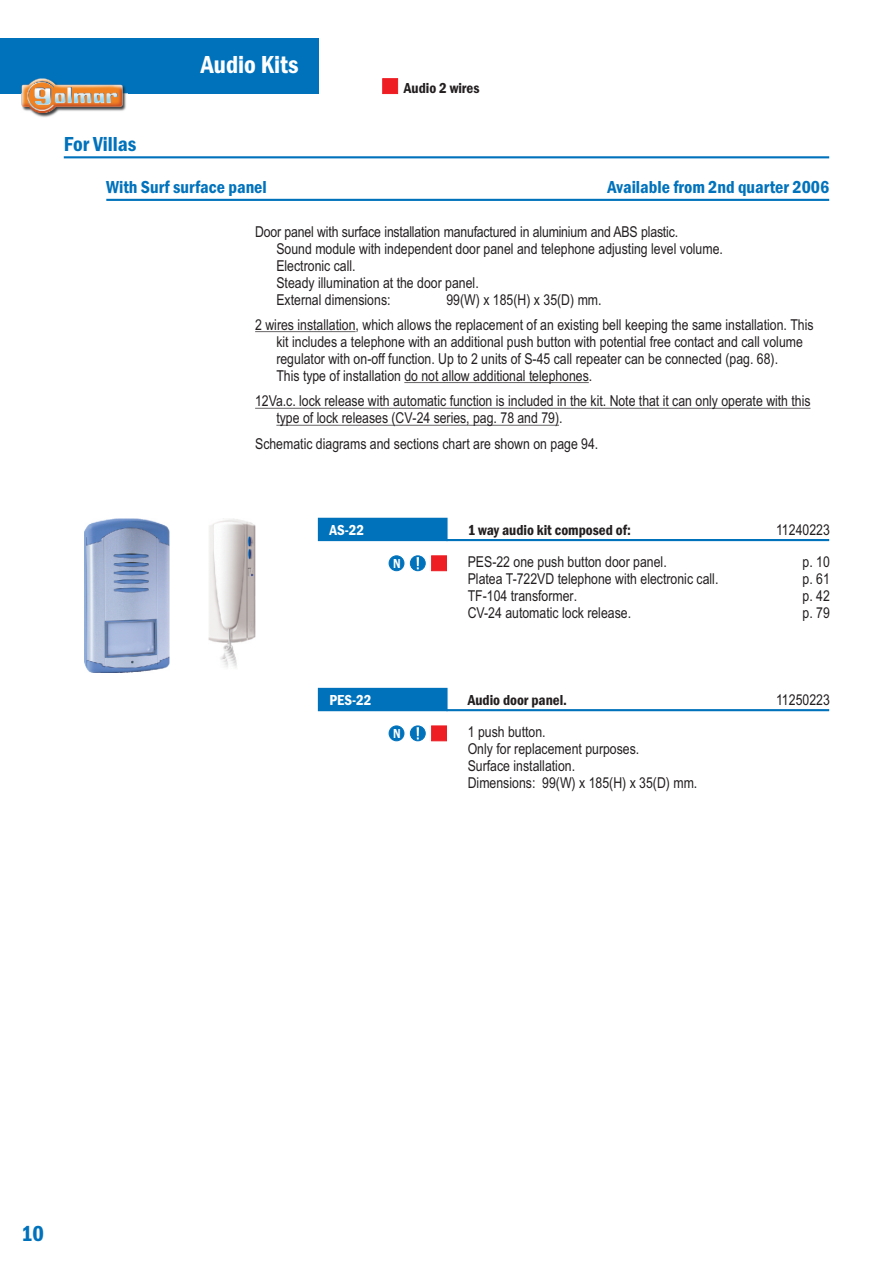
<style>
.page{position:relative;width:893px;height:1263px;background:#fff}
.page>*{position:absolute;margin:0;border:0;box-sizing:border-box;transform-origin:0 0}
.t1{font:600 condensed 25.5px "Franklin Gothic";color:#fff}
.t2{font:600 condensed 22.5px "Franklin Gothic";color:#0072bc}
.t3{font:600 condensed 21px "Franklin Gothic";color:#0072bc}
.t4{font:600 condensed 18px "Franklin Gothic";color:#0072bc}
.t5{font:15px/17px "Arial Narrow";color:#231f20}
.t6{font:600 condensed 15px "Franklin Gothic";color:#231f20}
.t7{font:600 condensed 15px "Franklin Gothic";color:#fff}
.t8{font:600 condensed 13.5px "Franklin Gothic";color:#fff}
</style>
<div class="page">
<hr style="left:446px;top:539px;width:383px;height:2px;background:#0072bc">
<hr style="left:446px;top:709px;width:383px;height:2px;background:#0072bc">
<svg style="left:317px;top:517px;width:132px;height:25px;background:#147dc1"></svg>
<svg style="left:317px;top:687px;width:132px;height:25px;background:#147dc1"></svg>
<hr style="left:106px;top:199px;width:723px;height:2px;background:#0072bc">
<hr style="left:64px;top:156px;width:765px;height:2px;background:#0072bc">
<div style="left:0;top:38px;width:319px;height:56px;background:#0072bc"></div>
<svg style="left:431px;top:555px;width:16px;height:16px"></svg>
<svg style="left:431px;top:726px;width:16px;height:15px"></svg>
<svg style="left:382px;top:78px;width:16px;height:16px"></svg>
<div style="left:410px;top:726px;width:15px;height:15px;background:#0072bc;border:1px solid #0072bc;border-radius:50%"></div>
<svg style="left:417px;top:727px;width:2px;height:12px"></svg>
<div style="left:410px;top:556px;width:15px;height:15px;background:#0072bc;border:1px solid #0072bc;border-radius:50%"></div>
<svg style="left:417px;top:557px;width:2px;height:12px"></svg>
<div style="left:389px;top:556px;width:15px;height:15px;background:#0072bc;border:1px solid #0072bc;border-radius:50%"></div>
<div style="left:389px;top:726px;width:15px;height:15px;background:#0072bc;border:1px solid #0072bc;border-radius:50%"></div>
<img style="left:21px;top:79px;width:107px;height:38px">
<img style="left:85px;top:519px;width:85px;height:153px">
<img style="left:208px;top:519px;width:47px;height:149px">
<hr style="left:255px;top:331px;width:101px;height:1px;background:#231f20">
<hr style="left:404px;top:382px;width:185px;height:1px;background:#231f20">
<hr style="left:255px;top:408px;width:555px;height:1px;background:#231f20">
<hr style="left:276px;top:425px;width:283px;height:1px;background:#231f20">
<h3 class="t3" style="left:64px;top:136px;width:74px">For Villas</h3>
<h1 class="t1" style="left:201px;top:55px;width:99px">Audio Kits</h1>
<p class="t4" style="left:106px;top:181px;width:162px">With Surf surface panel</p>
<p class="t6" style="left:404px;top:83px;width:77px">Audio 2 wires</p>
<p class="t4" style="left:607px;top:181px;width:223px">Available from 2nd quarter 2006</p>
<p class="t5" style="left:276px;top:224px;width:448px;text-indent:-21px">Door panel with surface installation manufactured in aluminium and ABS plastic.<br>Sound module with independent door panel and telephone adjusting level volume.<br>Electronic call.<br>Steady illumination at the door panel.<br>External dimensions:</p>
<p class="t5" style="left:255px;top:288px;width:560px;line-height:25.5px;text-indent:191px">99(W) x 185(H) x 35(D) mm.<br>2 wires installation, which allows the replacement of an existing bell keeping the same installation. This</p>
<p class="t5" style="left:276px;top:335px;width:528px">kit includes a telephone with an additional push button with potential free contact and call volume regulator with on-off function. Up to 2 units of S-45 call repeater can be connected (pag. 68).<br>This type of installation do not allow additional telephones.</p>
<p class="t5" style="left:276px;top:394px;width:536px;text-indent:-21px">12Va.c. lock release with automatic function is included in the kit. Note that it can only operate with this type of lock releases (CV-24 series, pag. 78 and 79).</p>
<p class="t5" style="left:255px;top:437px;width:345px">Schematic diagrams and sections chart are shown on page 94.</p>
<p class="t7" style="left:330px;top:524px;width:36px">AS-22</p>
<p class="t8" style="left:393px;top:559px;width:9px">N</p>
<p class="t7" style="left:330px;top:694px;width:43px">PES-22</p>
<p class="t8" style="left:393px;top:729px;width:9px">N</p>
<p class="t6" style="left:468px;top:524px;width:165px">1 way audio kit composed of:</p>
<p class="t5" style="left:776px;top:522px;width:55px">11240223</p>
<p class="t5" style="left:468px;top:554px;width:252px">PES-22 one push button door panel.<br>Platea T-722VD telephone with electronic call.<br>TF-104 transformer.<br>CV-24 automatic lock release.</p>
<p class="t5" style="left:802px;top:554px;width:29px;text-align:justify">p. 10 p. 61 p. 42 p. 79</p>
<p class="t6" style="left:468px;top:694px;width:101px">Audio door panel.</p>
<p class="t5" style="left:776px;top:693px;width:55px">11250223</p>
<p class="t5" style="left:468px;top:724px;width:231px">1 push button.<br>Only for replacement purposes.<br>Surface installation.<br>Dimensions: 99(W) x 185(H) x 35(D) mm.</p>
<h2 class="t2" style="left:21px;top:1226px;width:24px">10</h2>
</div>
